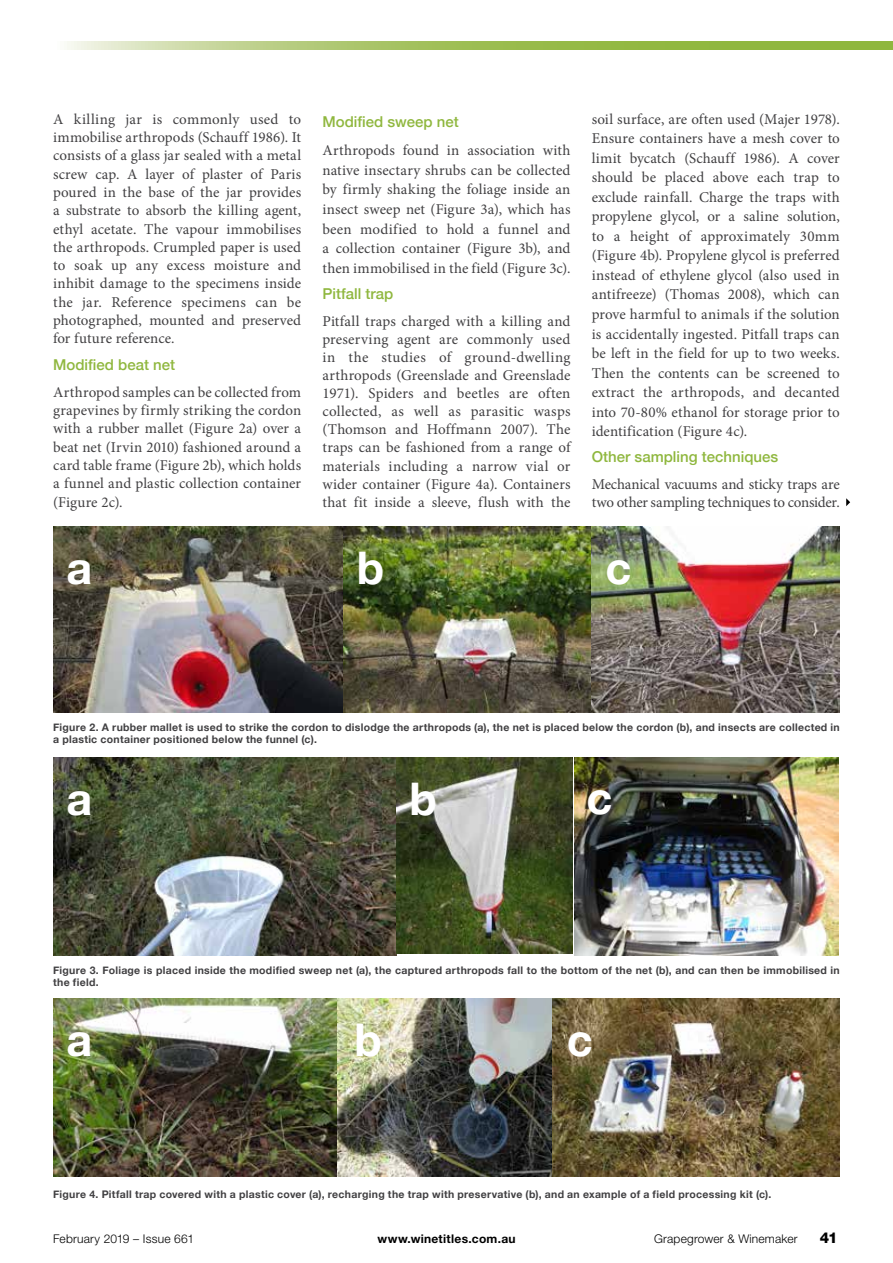
<style>
.page{position:relative;width:893px;height:1263px;background:#fff}
.page>*{position:absolute;margin:0;border:0;box-sizing:border-box;transform-origin:0 0}
.t1{font:700 45px "Helvetica Neue";color:#fff}
.t2{font:15px/18.3px "Minion Pro";color:#414042;text-align:justify}
.t3{font:500 15px "Helvetica Neue";color:#8fb73e}
.t4{font:800 15px "Helvetica Neue LT Std";color:#000}
.t5{font:300 12px "Helvetica Neue LT Std";letter-spacing:.015em;color:#000}
.t6{font:700 12px "Helvetica Neue LT Std";letter-spacing:.025em;color:#000}
.t7{font:700 10.5px/12.6px "Helvetica Neue";letter-spacing:.025em;color:#414042}
</style>
<div class="page">
<svg style="left:67px;top:41px;width:826px;height:9px;background:#a8c568"></svg>
<img style="left:53px;top:527px;width:787px;height:186px">
<img style="left:53px;top:757px;width:785px;height:198px">
<img style="left:53px;top:999px;width:787px;height:177px">
<svg style="left:846px;top:498px;width:4px;height:8px"></svg>
<p class="t2" style="left:53px;top:110px;width:250px">A killing jar is commonly used to immobilise arthropods (Schauff 1986). It consists of a glass jar sealed with a metal screw cap. A layer of plaster of Paris poured in the base of the jar provides a substrate to absorb the killing agent, ethyl acetate. The vapour immobilises the arthropods. Crumpled paper is used to soak up any excess moisture and inhibit damage to the specimens inside the jar. Reference specimens can be photographed, mounted and preserved for future reference.</p>
<p class="t3" style="left:53px;top:352px;width:123px">Modified beat net</p>
<p class="t2" style="left:53px;top:383px;width:250px">Arthropod samples can be collected from grapevines by firmly striking the cordon with a rubber mallet (Figure 2a) over a beat net (Irvin 2010) fashioned around a card table frame (Figure 2b), which holds a funnel and plastic collection container (Figure 2c).</p>
<p class="t3" style="left:322px;top:110px;width:138px">Modified sweep net</p>
<p class="t2" style="left:322px;top:141px;width:250px;line-height:19.6px">Arthropods found in association with native insectary shrubs can be collected by firmly shaking the foliage inside an insect sweep net (Figure 3a), which has been modified to hold a funnel and a collection container (Figure 3b), and then immobilised in the field (Figure 3c).</p>
<p class="t3" style="left:322px;top:282px;width:72px">Pitfall trap</p>
<p class="t2" style="left:322px;top:312px;width:250px">Pitfall traps charged with a killing and preserving agent are commonly used in the studies of ground-dwelling arthropods (Greenslade and Greenslade 1971). Spiders and beetles are often collected, as well as parasitic wasps (Thomson and Hoffmann 2007). The traps can be fashioned from a range of materials including a narrow vial or wider container (Figure 4a). Containers that fit inside a sleeve, flush with the</p>
<p class="t2" style="left:592px;top:109px;width:250px;line-height:19.5px">soil surface, are often used (Majer 1978).<br>Ensure containers have a mesh cover to limit bycatch (Schauff 1986). A cover should be placed above each trap to exclude rainfall. Charge the traps with propylene glycol, or a saline solution, to a height of approximately 30mm (Figure 4b). Propylene glycol is preferred instead of ethylene glycol (also used in antifreeze) (Thomas 2008), which can prove harmful to animals if the solution is accidentally ingested. Pitfall traps can be left in the field for up to two weeks.<br>Then the contents can be screened to extract the arthropods, and decanted into 70-80% ethanol for storage prior to identification (Figure 4c).</p>
<p class="t3" style="left:592px;top:445px;width:188px">Other sampling techniques</p>
<p class="t2" style="left:592px;top:475px;width:250px">Mechanical vacuums and sticky traps are two other sampling techniques to consider.</p>
<h1 class="t1" style="left:67px;top:532px;width:27px">a</h1>
<h1 class="t1" style="left:357px;top:532px;width:29px">b</h1>
<h1 class="t1" style="left:606px;top:532px;width:27px">c</h1>
<p class="t7" style="left:53px;top:721px;width:788px">Figure 2. A rubber mallet is used to strike the cordon to dislodge the arthropods (a), the net is placed below the cordon (b), and insects are collected in a plastic container positioned below the funnel (c).</p>
<h1 class="t1" style="left:67px;top:764px;width:27px">a</h1>
<h1 class="t1" style="left:409px;top:764px;width:29px">b</h1>
<h1 class="t1" style="left:586px;top:763px;width:27px">c</h1>
<p class="t7" style="left:53px;top:964px;width:788px">Figure 3. Foliage is placed inside the modified sweep net (a), the captured arthropods fall to the bottom of the net (b), and can then be immobilised in the field.</p>
<h1 class="t1" style="left:67px;top:1004px;width:27px">a</h1>
<h1 class="t1" style="left:355px;top:1004px;width:29px">b</h1>
<h1 class="t1" style="left:567px;top:1004px;width:27px">c</h1>
<p class="t7" style="left:53px;top:1188px;width:720px">Figure 4. Pitfall trap covered with a plastic cover (a), recharging the trap with preservative (b), and an example of a field processing kit (c).</p>
<p class="t5" style="left:53px;top:1231px;width:143px">February 2019 – Issue 661</p>
<p class="t6" style="left:377px;top:1231px;width:140px">www.winetitles.com.au</p>
<p class="t5" style="left:654px;top:1231px;width:145px">Grapegrower &amp; Winemaker</p>
<p class="t4" style="left:820px;top:1229px;width:19px">41</p>
</div>
